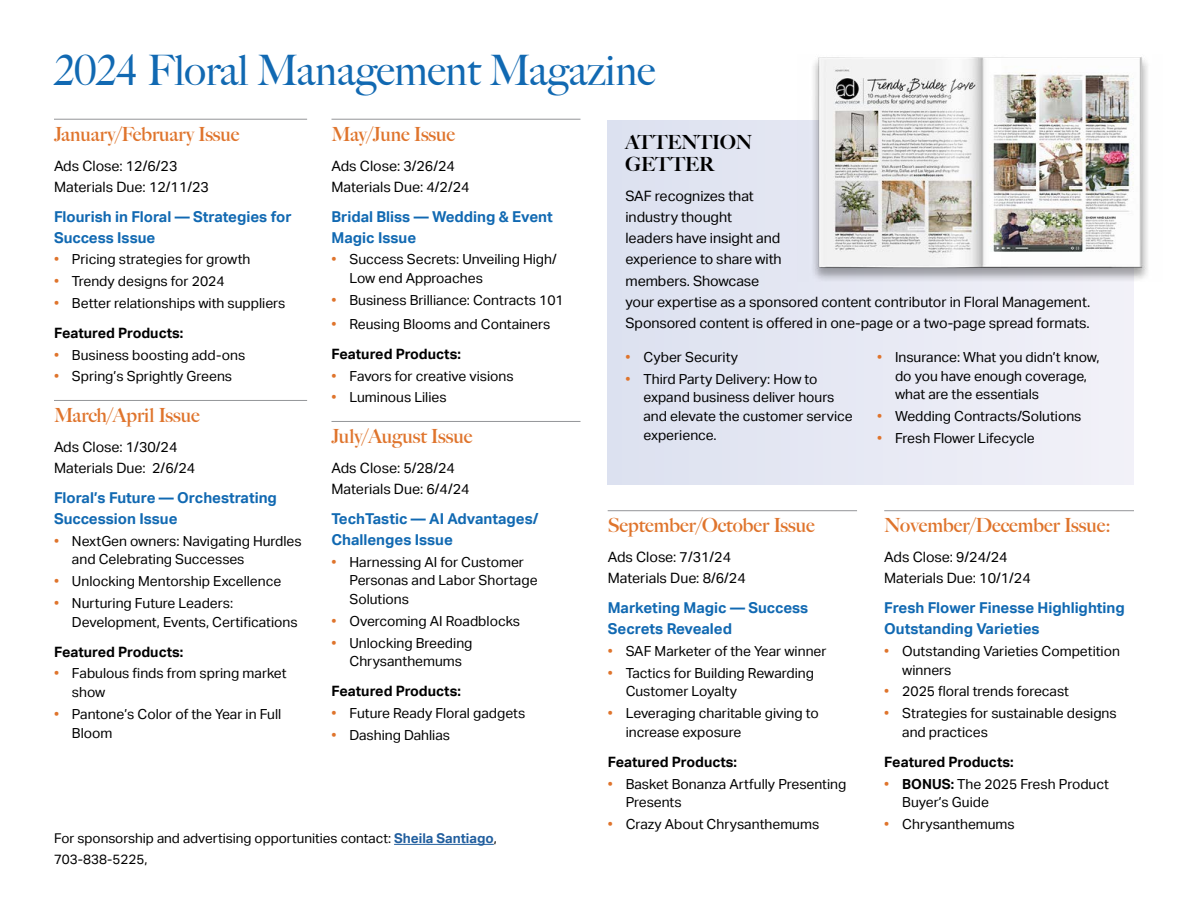
<style>
.page{position:relative;width:1188px;height:918px;background:#fff}
.page>*{position:absolute;margin:0;border:0;box-sizing:border-box;transform-origin:0 0}
.t1{font:42px "Big Caslon FB";letter-spacing:-.005em;color:#1169b2}
.t2{font:700 19.5px "Big Caslon FB";color:#df742c}
.t3{font:900 19.5px/22.5px "Big Caslon FB";color:#000}
.t4{font:700 15px/21px "Aktiv Grotesk";color:#1169b2}
.t5{font:14.25px/21px "Aktiv Grotesk";letter-spacing:-.005em;color:#000}
.t6{font:700 14.25px "Aktiv Grotesk";color:#000}
.t7{font:13.8px/18.8px "Aktiv Grotesk";color:#000}
.t8{font:13.5px/21px "Aktiv Grotesk";color:#000}
.s1{color:#df742c}
.s2{font-weight:700;color:#215e9e}
.s3{font-weight:700}
</style>
<div class="page">
<hr style="left:54px;top:119px;width:253px;height:1px;background:#939598">
<hr style="left:54px;top:400px;width:253px;height:1px;background:#939598">
<hr style="left:332px;top:119px;width:248px;height:1px;background:#939598">
<hr style="left:332px;top:421px;width:248px;height:1px;background:#939598">
<div style="left:608px;top:120px;width:526px;height:364px;background:linear-gradient(to right,#dce1f0,#f2f1f8)"></div>
<img style="left:797px;top:57px;width:351px;height:225px">
<hr style="left:608px;top:510px;width:249px;height:1px;background:#939598">
<hr style="left:884px;top:510px;width:250px;height:1px;background:#939598">
<hr style="left:394px;top:844px;width:100px;height:1px;background:#215e9e">
<h1 class="t1" style="left:54px;top:46px;width:603px">2024 Floral Management Magazine</h1>
<h2 class="t2" style="left:54px;top:122px;width:187px">January/February Issue</h2>
<p class="t5" style="left:54px;top:155px;width:157px">Ads Close: 12/6/23<br>Materials Due: 12/11/23</p>
<p class="t4" style="left:54px;top:206px;width:239px">Flourish in Floral — Strategies for<br>Success Issue</p>
<p class="t7" style="left:54px;top:250px;width:198px"><span class="s1">•</span> Pricing strategies for growth</p>
<p class="t7" style="left:54px;top:272px;width:172px"><span class="s1">•</span> Trendy designs for 2024</p>
<p class="t7" style="left:54px;top:294px;width:233px"><span class="s1">•</span> Better relationships with suppliers</p>
<p class="t6" style="left:54px;top:325px;width:131px">Featured Products:</p>
<p class="t7" style="left:54px;top:345px;width:193px"><span class="s1">•</span> Business boosting add-ons</p>
<p class="t7" style="left:54px;top:367px;width:180px"><span class="s1">•</span> Spring’s Sprightly Greens</p>
<h2 class="t2" style="left:54px;top:404px;width:147px">March/April Issue</h2>
<p class="t5" style="left:54px;top:436px;width:143px">Ads Close: 1/30/24<br>Materials Due: 2/6/24</p>
<p class="t4" style="left:54px;top:487px;width:224px">Floral’s Future — Orchestrating<br>Succession Issue</p>
<p class="t7" style="left:72px;top:531px;width:231px;text-indent:-18px"><span class="s1">•</span> NextGen owners: Navigating Hurdles and Celebrating Successes</p>
<p class="t7" style="left:54px;top:572px;width:229px"><span class="s1">•</span> Unlocking Mentorship Excellence</p>
<p class="t7" style="left:72px;top:594px;width:227px;text-indent:-18px"><span class="s1">•</span> Nurturing Future Leaders:<br>Development, Events, Certifications</p>
<p class="t6" style="left:54px;top:643px;width:131px">Featured Products:</p>
<p class="t7" style="left:72px;top:664px;width:216px;text-indent:-18px"><span class="s1">•</span> Fabulous finds from spring market show</p>
<p class="t7" style="left:72px;top:705px;width:211px;text-indent:-18px"><span class="s1">•</span> Pantone’s Color of the Year in Full<br>Bloom</p>
<h2 class="t2" style="left:332px;top:122px;width:125px">May/June Issue</h2>
<p class="t5" style="left:332px;top:155px;width:140px">Ads Close: 3/26/24<br>Materials Due: 4/2/24</p>
<p class="t4" style="left:332px;top:206px;width:223px">Bridal Bliss — Wedding &amp; Event<br>Magic Issue</p>
<p class="t7" style="left:349px;top:250px;width:209px;text-indent:-18px"><span class="s1">•</span> Success Secrets: Unveiling High/<br>Low end Approaches</p>
<p class="t7" style="left:332px;top:291px;width:234px"><span class="s1">•</span> Business Brilliance: Contracts 101</p>
<p class="t7" style="left:332px;top:315px;width:220px"><span class="s1">•</span> Reusing Blooms and Containers</p>
<p class="t6" style="left:332px;top:346px;width:131px">Featured Products:</p>
<p class="t7" style="left:332px;top:366px;width:184px"><span class="s1">•</span> Favors for creative visions</p>
<p class="t7" style="left:332px;top:388px;width:117px"><span class="s1">•</span> Luminous Lilies</p>
<h2 class="t2" style="left:332px;top:425px;width:142px">July/August Issue</h2>
<p class="t5" style="left:332px;top:457px;width:140px">Ads Close: 5/28/24<br>Materials Due: 6/4/24</p>
<p class="t4" style="left:332px;top:508px;width:209px">TechTastic — AI Advantages/<br>Challenges Issue</p>
<p class="t7" style="left:349px;top:552px;width:190px;text-indent:-18px"><span class="s1">•</span> Harnessing AI for Customer<br>Personas and Labor Shortage<br>Solutions</p>
<p class="t7" style="left:332px;top:612px;width:190px"><span class="s1">•</span> Overcoming AI Roadblocks</p>
<p class="t7" style="left:332px;top:633px;width:143px;text-align:center"><span class="s1">•</span> Unlocking Breeding<br>Chrysanthemums</p>
<p class="t6" style="left:332px;top:683px;width:131px">Featured Products:</p>
<p class="t7" style="left:332px;top:704px;width:195px"><span class="s1">•</span> Future Ready Floral gadgets</p>
<p class="t7" style="left:332px;top:726px;width:120px"><span class="s1">•</span> Dashing Dahlias</p>
<p class="t8" style="left:54px;top:828px;width:444px">For sponsorship and advertising opportunities contact: <span class="s2">Sheila Santiago</span>,<br>703-838-5225,</p>
<h2 class="t3" style="left:626px;top:131px;width:128px">ATTENTION<br>GETTER</h2>
<p class="t5" style="left:626px;top:186px;width:466px">SAF recognizes that<br>industry thought<br>leaders have insight and<br>experience to share with<br>members. Showcase<br>your expertise as a sponsored content contributor in Floral Management.<br>Sponsored content is offered in one-page or a two-page spread formats.</p>
<p class="t7" style="left:626px;top:348px;width:114px"><span class="s1">•</span> Cyber Security</p>
<p class="t7" style="left:643px;top:370px;width:211px;text-indent:-18px"><span class="s1">•</span> Third Party Delivery: How to expand business deliver hours and elevate the customer service experience.</p>
<p class="t7" style="left:895px;top:348px;width:206px;text-indent:-18px"><span class="s1">•</span> Insurance: What you didn’t know, do you have enough coverage, what are the essentials</p>
<p class="t7" style="left:877px;top:407px;width:206px"><span class="s1">•</span> Wedding Contracts/Solutions</p>
<p class="t7" style="left:877px;top:429px;width:159px"><span class="s1">•</span> Fresh Flower Lifecycle</p>
<h2 class="t2" style="left:608px;top:514px;width:209px">September/October Issue</h2>
<p class="t5" style="left:608px;top:547px;width:140px">Ads Close: 7/31/24<br>Materials Due: 8/6/24</p>
<p class="t4" style="left:608px;top:597px;width:202px">Marketing Magic — Success<br>Secrets Revealed</p>
<p class="t7" style="left:608px;top:642px;width:220px"><span class="s1">•</span> SAF Marketer of the Year winner</p>
<p class="t7" style="left:626px;top:663px;width:190px;text-indent:-18px"><span class="s1">•</span> Tactics for Building Rewarding<br>Customer Loyalty</p>
<p class="t7" style="left:626px;top:704px;width:195px;text-indent:-18px"><span class="s1">•</span> Leveraging charitable giving to increase exposure</p>
<p class="t6" style="left:608px;top:754px;width:131px">Featured Products:</p>
<p class="t7" style="left:626px;top:774px;width:222px;text-indent:-18px"><span class="s1">•</span> Basket Bonanza Artfully Presenting<br>Presents</p>
<p class="t7" style="left:608px;top:815px;width:213px"><span class="s1">•</span> Crazy About Chrysanthemums</p>
<h2 class="t2" style="left:884px;top:514px;width:228px">November/December Issue:</h2>
<p class="t5" style="left:884px;top:547px;width:148px">Ads Close: 9/24/24<br>Materials Due: 10/1/24</p>
<p class="t4" style="left:884px;top:597px;width:242px">Fresh Flower Finesse Highlighting<br>Outstanding Varieties</p>
<p class="t7" style="left:902px;top:642px;width:219px;text-indent:-18px"><span class="s1">•</span> Outstanding Varieties Competition winners</p>
<p class="t7" style="left:884px;top:682px;width:186px"><span class="s1">•</span> 2025 floral trends forecast</p>
<p class="t7" style="left:902px;top:704px;width:216px;text-indent:-18px"><span class="s1">•</span> Strategies for sustainable designs and practices</p>
<p class="t6" style="left:884px;top:754px;width:131px">Featured Products:</p>
<p class="t7" style="left:902px;top:774px;width:208px;text-indent:-18px"><span class="s1">•</span> <span class="s3">BONUS:</span> The 2025 Fresh Product<br>Buyer’s Guide</p>
<p class="t7" style="left:884px;top:815px;width:132px"><span class="s1">•</span> Chrysanthemums</p>
</div>
